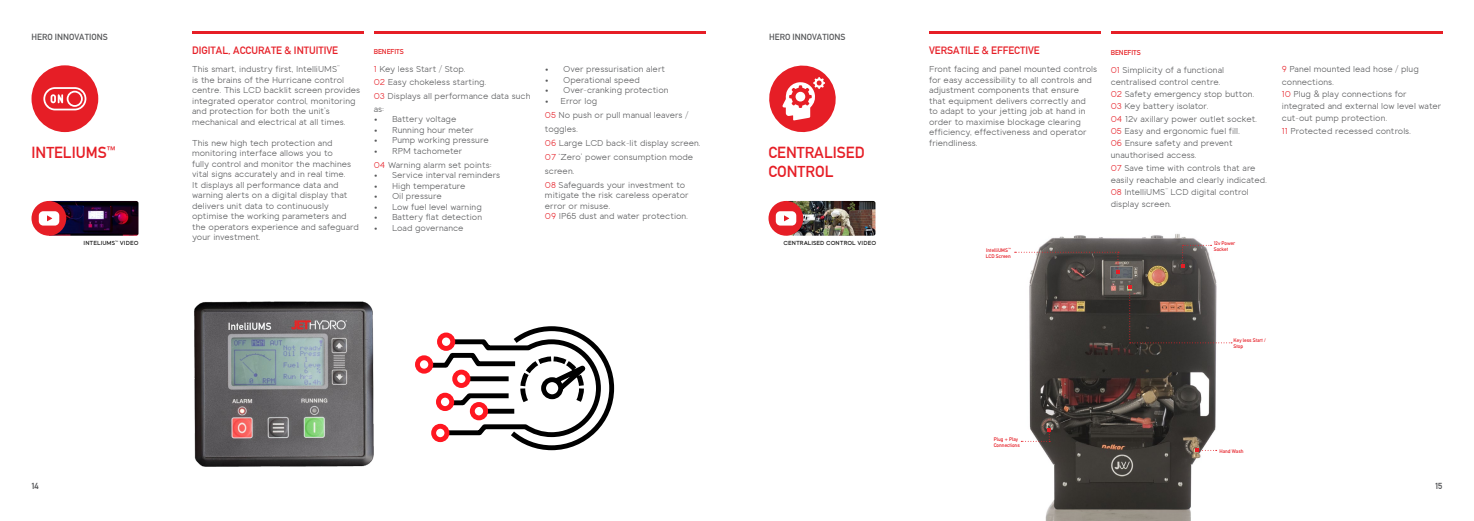
<style>
.page{position:relative;width:1474px;height:521px;background:#fff}
.page>*{position:absolute;margin:0;border:0;box-sizing:border-box;transform-origin:0 0}
.t1{font:15.75px/18.9px "Alte DIN1451 Mittelschrift";color:#e61e26}
.t2{font:10.5px "Alte DIN1451 Mittelschrift";color:#e61e26}
.t3{font:8.75px/10.5px "Toma Sans";color:#58595b}
.t4{font:8.75px "Alte DIN1451 Mittelschrift";color:#58595b}
.t5{font:8.75px "Alte DIN1451 Mittelschriftgepraegt";color:#58595b}
.t6{font:7px "Alte DIN1451 Mittelschrift";color:#e62327}
.t7{font:600 5.86px "Toma Sans";color:#000}
.t8{font:5.08px/6.1px "Alte DIN1451 Mittelschrift";color:#e61e26}
.s1{color:#e61e26}
</style>
<div class="page">
<img style="left:1014px;top:234px;width:219px;height:287px">
<hr style="left:192px;top:32px;width:171px;height:2px;background:#e61e26">
<hr style="left:374px;top:32px;width:331px;height:2px;background:#e61e26">
<svg style="left:415px;top:326px;width:200px;height:125px"></svg>
<img style="left:194px;top:301px;width:180px;height:165px">
<svg style="left:769px;top:65px;width:67px;height:68px"></svg>
<hr style="left:929px;top:32px;width:171px;height:2px;background:#e61e26">
<hr style="left:1110px;top:32px;width:332px;height:2px;background:#e61e26">
<svg style="left:1180px;top:245px;width:31px;height:22px"></svg>
<svg style="left:1128px;top:286px;width:103px;height:57px;background:#635b57"></svg>
<svg style="left:1021px;top:428px;width:29px;height:14px"></svg>
<svg style="left:1195px;top:449px;width:21px;height:3px"></svg>
<svg style="left:1014px;top:252px;width:105px;height:22px"></svg>
<img style="left:53px;top:201px;width:85px;height:35px">
<div style="left:32px;top:201px;width:34px;height:35px;background:#e61e26;border-radius:50%"></div>
<svg style="left:39px;top:211px;width:20px;height:15px"></svg>
<div style="left:31px;top:65px;width:67px;height:67px;background:#e61e26;border-radius:50%"></div>
<svg style="left:43px;top:87px;width:43px;height:23px"></svg>
<img style="left:790px;top:201px;width:85px;height:35px">
<div style="left:768px;top:201px;width:35px;height:35px;background:#e61e26;border-radius:50%"></div>
<svg style="left:775px;top:211px;width:21px;height:15px"></svg>
<p class="t4" style="left:31px;top:31px;width:78px">HERO INNOVATIONS</p>
<p class="t2" style="left:192px;top:44px;width:147px">DIGITAL, ACCURATE &amp; INTUITIVE</p>
<p class="t6" style="left:374px;top:48px;width:31px">BENEFITS</p>
<p class="t4" style="left:769px;top:31px;width:78px">HERO INNOVATIONS</p>
<p class="t3" style="left:374px;top:62px;width:158px;line-height:13.1px"><span class="s1">1</span> Key less Start / Stop.<br><span class="s1">02</span> Easy chokeless starting.<br><span class="s1">03</span> Displays all performance data such as:</p>
<p class="t3" style="left:374px;top:113px;width:84px">• Battery voltage</p>
<p class="t3" style="left:374px;top:124px;width:101px">• Running hour meter</p>
<p class="t3" style="left:374px;top:134px;width:116px">• Pump working pressure</p>
<p class="t3" style="left:374px;top:143px;width:119px;line-height:14px">• RPM tachometer<br><span class="s1">04</span> Warning alarm set points:</p>
<p class="t3" style="left:374px;top:169px;width:128px">• Service interval reminders</p>
<p class="t3" style="left:374px;top:180px;width:93px">• High temperature</p>
<p class="t3" style="left:374px;top:190px;width:69px">• Oil pressure</p>
<p class="t3" style="left:374px;top:201px;width:110px">• Low fuel level warning</p>
<p class="t3" style="left:374px;top:211px;width:110px">• Battery flat detection</p>
<p class="t3" style="left:374px;top:222px;width:91px">• Load governance</p>
<p class="t3" style="left:192px;top:63px;width:170px">This smart, industry first, IntelliUMS<sup>™<br></sup>is the brains of the Hurricane control centre. This LCD backlit screen provides integrated operator control, monitoring and protection for both the unit’s mechanical and electrical at all times.</p>
<p class="t3" style="left:192px;top:137px;width:168px">This new high tech protection and monitoring interface allows you to<br>fully control and monitor the machines vital signs accurately and in real time.<br>It displays all performance data and warning alerts on a digital display that delivers unit data to continuously optimise the working parameters and the operators experience and safeguard your investment.</p>
<p class="t3" style="left:545px;top:63px;width:122px">• Over pressurisation alert</p>
<p class="t3" style="left:545px;top:74px;width:96px">• Operational speed</p>
<p class="t3" style="left:545px;top:84px;width:125px">• Over-cranking protection</p>
<p class="t3" style="left:545px;top:93px;width:157px;line-height:14px">• Error log<br><span class="s1">05</span> No push or pull manual leavers / toggles.<br><span class="s1">06</span> Large LCD back-lit display screen.<br><span class="s1">07</span> ‘Zero’ power consumption mode screen.<br><span class="s1">08</span> Safeguards your investment to</p>
<p class="t3" style="left:545px;top:189px;width:145px">mitigate the risk careless operator error or misuse.<br><span class="s1">09</span> IP65 dust and water protection.</p>
<h1 class="t1" style="left:32px;top:143px;width:85px">INTELIUMS<sup>™</sup></h1>
<h1 class="t1" style="left:768px;top:143px;width:98px">CENTRALISED<br>CONTROL</h1>
<p class="t7" style="left:83px;top:238px;width:57px">INTELIUMS™ VIDEO</p>
<p class="t7" style="left:783px;top:238px;width:94px">CENTRALISED CONTROL VIDEO</p>
<p class="t2" style="left:929px;top:44px;width:112px">VERSATILE &amp; EFFECTIVE</p>
<p class="t3" style="left:929px;top:63px;width:169px">Front facing and panel mounted controls for easy accessibility to all controls and adjustment components that ensure that equipment delivers correctly and<br>to adapt to your jetting job at hand in order to maximise blockage clearing efficiency, effectiveness and operator friendliness.</p>
<p class="t8" style="left:985px;top:247px;width:27px">IntelliUMS<sup>™<br></sup>LCD Screen</p>
<p class="t6" style="left:1110px;top:48px;width:31px">BENEFITS</p>
<p class="t3" style="left:1110px;top:63px;width:158px;line-height:12.2px"><span class="s1">01</span> Simplicity of a functional centralised control centre.<br><span class="s1">02</span> Safety emergency stop button.<br><span class="s1">03</span> Key battery isolator.<br><span class="s1">04</span> 12v axillary power outlet socket.<br><span class="s1">05</span> Easy and ergonomic fuel fill.<br><span class="s1">06</span> Ensure safety and prevent unauthorised access.<br><span class="s1">07</span> Save time with controls that are easily reachable and clearly indicated.<br><span class="s1">08</span> IntelliUMS<sup>™</sup> LCD digital control display screen.</p>
<p class="t8" style="left:1213px;top:240px;width:23px">12v Power<br>Socket</p>
<p class="t3" style="left:1281px;top:63px;width:161px;line-height:12.2px"><span class="s1">9</span> Panel mounted lead hose / plug connections.<br><span class="s1">10</span> Plug &amp; play connections for integrated and external low level water cut-out pump protection.<br><span class="s1">11</span> Protected recessed controls.</p>
<p class="t8" style="left:1233px;top:337px;width:34px">Key less Start /<br>Stop</p>
<p class="t8" style="left:993px;top:436px;width:27px">Plug + Play<br>Connections</p>
<p class="t8" style="left:1219px;top:448px;width:26px">Hand Wash</p>
<p class="t5" style="left:32px;top:481px;width:9px">14</p>
<p class="t5" style="left:1435px;top:481px;width:9px">15</p>
</div>
